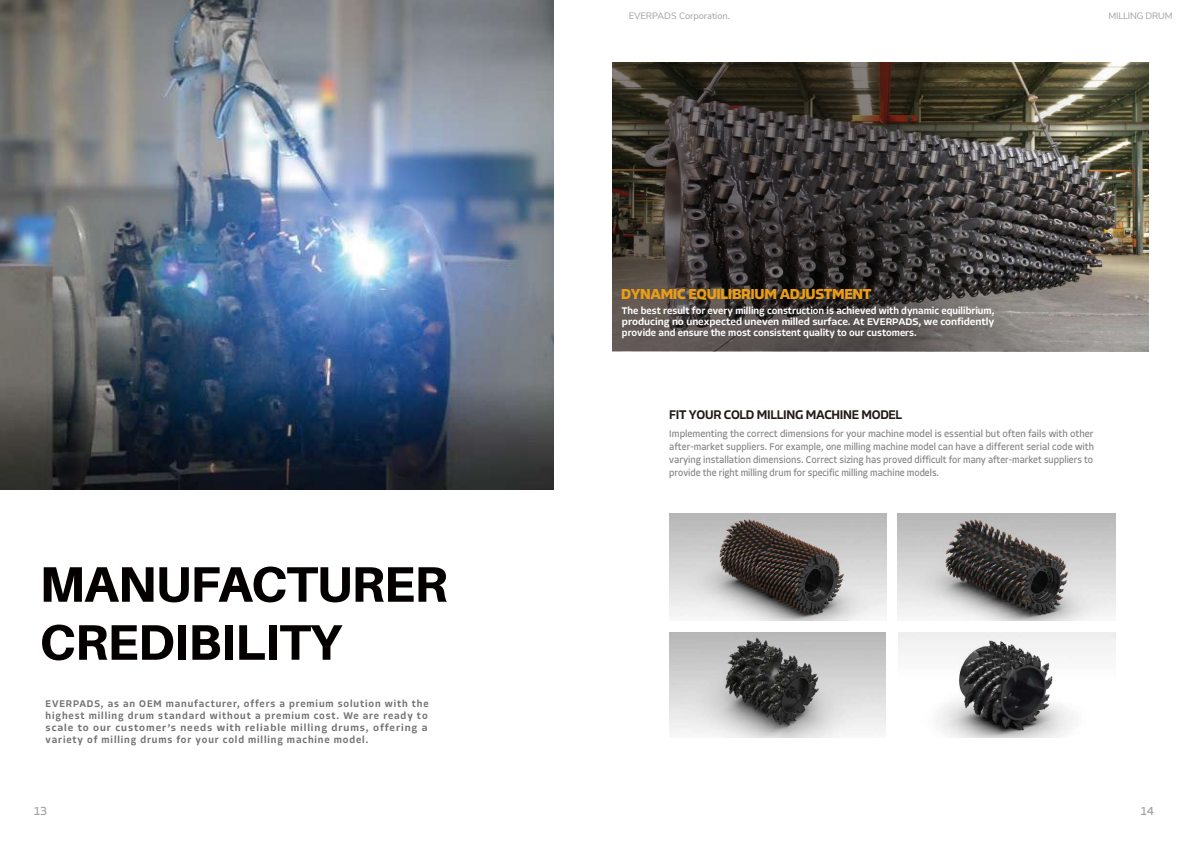
<style>
.page{position:relative;width:1191px;height:842px;background:#fff}
.page>*{position:absolute;margin:0;border:0;box-sizing:border-box;transform-origin:0 0}
.t1{font:800 50px/58px "Aileron";letter-spacing:-.015em;color:#040000}
.t2{font:700 15px "Allotrope";letter-spacing:-.025em;color:#eb9d14}
.t3{font:500 13px "Allotrope";letter-spacing:-.025em;color:#221815}
.t4{font:12px "Allotrope";color:#9f9fa0}
.t5{font:10px/13px "Allotrope";color:#828182;text-align:justify}
.t6{font:500 10px/12px "Allotrope";letter-spacing:.09em;color:#717171;text-align:justify}
.t7{font:500 10px/11px "Allotrope";color:#fff;text-align:justify}
.t8{font:9.2px "Nunito Sans";color:#9f9fa0}
.t9{font:9.2px "Nunito Sans";letter-spacing:-.02em;color:#9f9fa0}
</style>
<div class="page">
<img style="left:669px;top:632px;width:216px;height:105px">
<img style="left:669px;top:514px;width:218px;height:106px">
<svg style="left:612px;top:62px;width:535px;height:289px;background:#4d4841"></svg>
<img style="left:897px;top:514px;width:218px;height:106px">
<img style="left:898px;top:632px;width:217px;height:106px">
<img style="left:0;top:0;width:553px;height:490px">
<p class="t8" style="left:628px;top:9px;width:103px">EVERPADS Corporation.</p>
<p class="t9" style="left:1108px;top:9px;width:65px">MILLING DRUM</p>
<h2 class="t2" style="left:621px;top:283px;width:251px">DYNAMIC EQUILIBRIUM ADJUSTMENT</h2>
<p class="t7" style="left:622px;top:305px;width:374px">The best result for every milling construction is achieved with dynamic equilibrium, producing no unexpected uneven milled surface. At EVERPADS, we confidently provide and ensure the most consistent quality to our customers.</p>
<h1 class="t1" style="left:39px;top:555px;width:409px">MANUFACTURER<br>CREDIBILITY</h1>
<p class="t6" style="left:46px;top:698px;width:384px">EVERPADS, as an OEM manufacturer, offers a premium solution with the highest milling drum standard without a premium cost. We are ready to scale to our customer’s needs with reliable milling drums, offering a variety of milling drums for your cold milling machine model.</p>
<h3 class="t3" style="left:669px;top:406px;width:234px">FIT YOUR COLD MILLING MACHINE MODEL</h3>
<p class="t5" style="left:669px;top:427px;width:426px">Implementing the correct dimensions for your machine model is essential but often fails with other after-market suppliers. For example, one milling machine model can have a different serial code with varying installation dimensions. Correct sizing has proved difficult for many after-market suppliers to provide the right milling drum for specific milling machine models.</p>
<p class="t4" style="left:34px;top:803px;width:15px">13</p>
<p class="t4" style="left:1140px;top:803px;width:15px">14</p>
</div>
